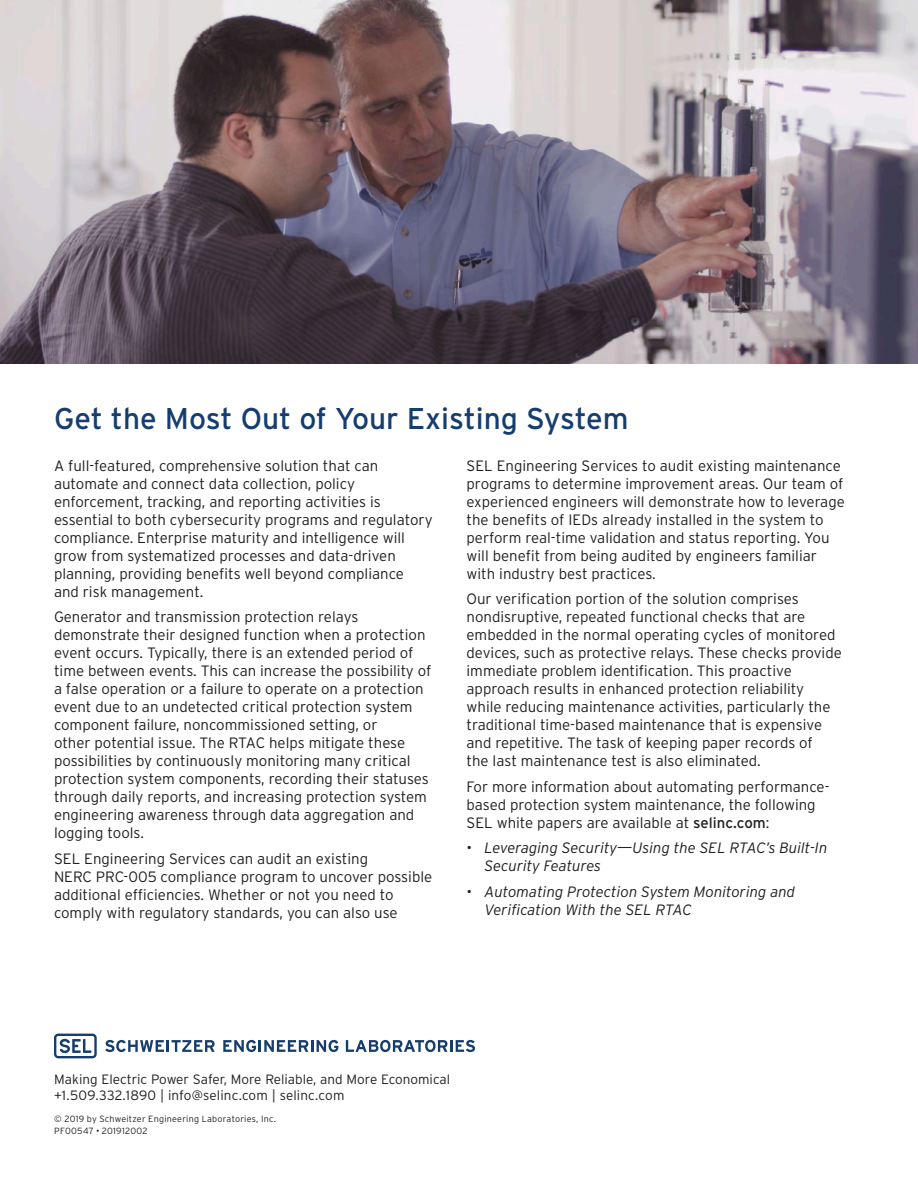
<style>
.page{position:relative;width:918px;height:1188px;background:#fff}
.page>*{position:absolute;margin:0;border:0;box-sizing:border-box;transform-origin:0 0}
.Heading___h1{font:30px "Interstate Poly";color:#163d6f}
.Body_Copy___p{font:300 15px/18px "Interstate Poly";color:#231f20}
.t1{font:italic 300 15px/18px "Interstate Poly";color:#231f20}
.t2{font:300 13.5px/16.2px "Interstate Poly";color:#231f20}
.t3{font:300 9px "Interstate Poly";letter-spacing:.025em;color:#231f20}
.s1{font-weight:400}
.s2{font-weight:900}
</style>
<div class="page">
<img style="left:0;top:0;width:918px;height:364px">
<svg style="left:54px;top:1034px;width:43px;height:24px"></svg>
<svg style="left:105px;top:1040px;width:110px;height:12px"></svg>
<svg style="left:223px;top:1040px;width:115px;height:12px"></svg>
<svg style="left:346px;top:1040px;width:129px;height:12px"></svg>
<p class="Heading___h1" style="left:54px;top:397px;width:576px">Get the Most Out of Your Existing System</p>
<p class="Body_Copy___p" style="left:467px;top:456px;width:380px">SEL Engineering Services to audit existing maintenance programs to determine improvement areas. Our team of experienced engineers will demonstrate how to leverage the benefits of IEDs already installed in the system to perform real-time validation and status reporting. You will benefit from being audited by engineers familiar with industry best practices.</p>
<p class="Body_Copy___p" style="left:467px;top:589px;width:377px">Our verification portion of the solution comprises nondisruptive, repeated functional checks that are embedded in the normal operating cycles of monitored devices, such as protective relays. These checks provide immediate problem identification. This proactive approach results in enhanced protection reliability while reducing maintenance activities, particularly the traditional time-based maintenance that is expensive and repetitive. The task of keeping paper records of<br>the last maintenance test is also eliminated.</p>
<p class="Body_Copy___p" style="left:467px;top:777px;width:364px">For more information about automating performance&shy;based protection system maintenance, the following<br>SEL white papers are available at <span class="s1">selinc.com</span>:</p>
<p class="t1" style="left:485px;top:838px;width:344px;text-indent:-18px">• Leveraging Security—Using the SEL RTAC’s Built-In<br>Security Features</p>
<p class="t1" style="left:485px;top:882px;width:312px;text-indent:-18px">• Automating Protection System Monitoring and<br>Verification With the SEL RTAC</p>
<p class="Body_Copy___p" style="left:54px;top:456px;width:380px">A full-featured, comprehensive solution that can automate and connect data collection, policy enforcement, tracking, and reporting activities is essential to both cybersecurity programs and regulatory compliance. Enterprise maturity and intelligence will grow from systematized processes and data-driven planning, providing benefits well beyond compliance and risk management.</p>
<p class="Body_Copy___p" style="left:54px;top:607px;width:379px">Generator and transmission protection relays demonstrate their designed function when a protection event occurs. Typically, there is an extended period of time between events. This can increase the possibility of a false operation or a failure to operate on a protection event due to an undetected critical protection system component failure, noncommissioned setting, or<br>other potential issue. The RTAC helps mitigate these possibilities by continuously monitoring many critical protection system components, recording their statuses through daily reports, and increasing protection system engineering awareness through data aggregation and logging tools.</p>
<p class="Body_Copy___p" style="left:54px;top:849px;width:380px">SEL Engineering Services can audit an existing<br>NERC PRC-005 compliance program to uncover possible additional efficiencies. Whether or not you need to comply with regulatory standards, you can also use</p>
<p class="t2" style="left:54px;top:1070px;width:397px">Making Electric Power Safer, More Reliable, and More Economical +1.509.332.1890 | info@selinc.com | selinc.com</p>
<p class="t3" style="left:54px;top:1112px;width:223px">© 2019 by Schweitzer Engineering Laboratories, Inc.</p>
<p class="t3" style="left:54px;top:1124px;width:95px">PF00547 <span class="s2">·</span> 201912002</p>
</div>
